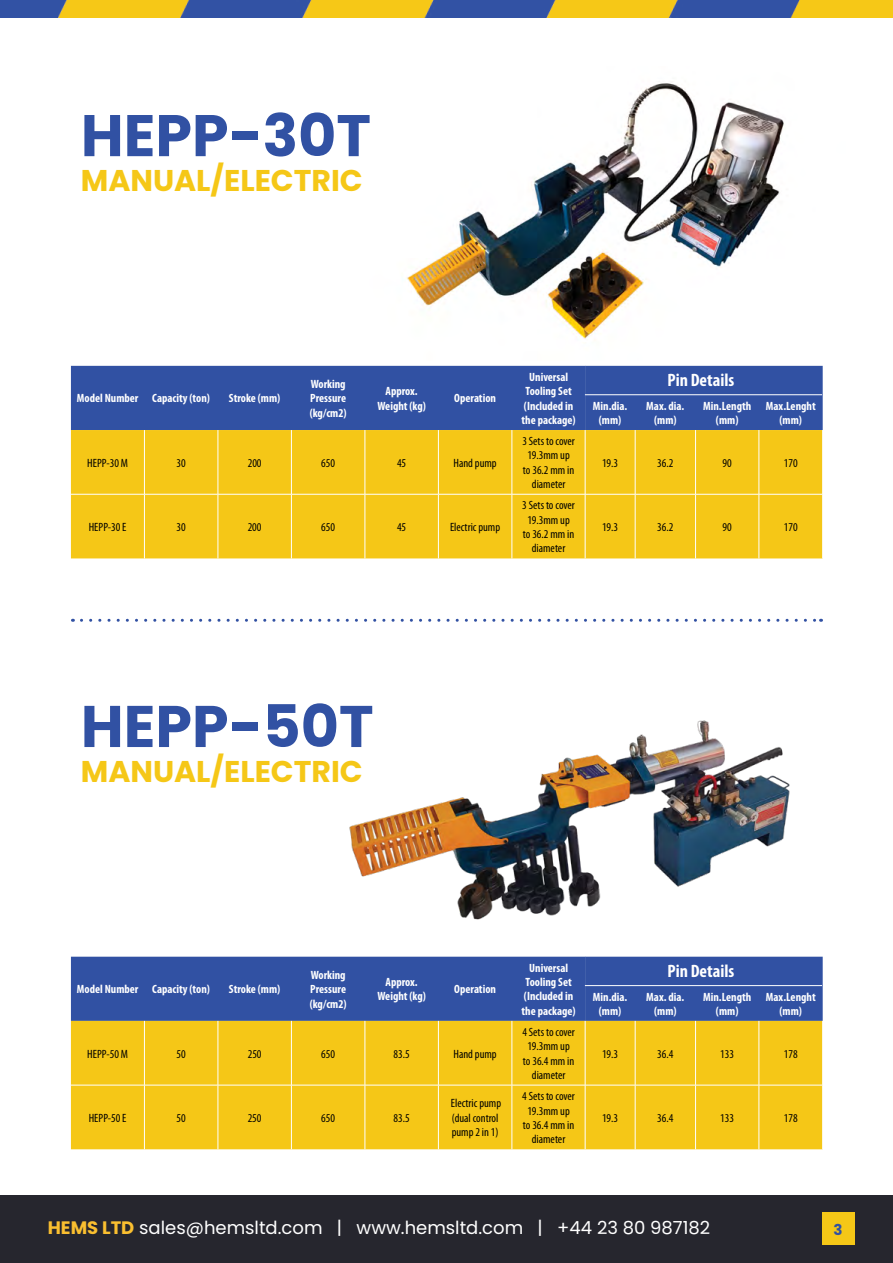
<style>
.page{position:relative;width:893px;height:1263px;background:#fff}
.page>*{position:absolute;margin:0;border:0;box-sizing:border-box;transform-origin:0 0}
.t1{font:700 58.65px "Poppins";color:#3151a3}
.t2{font:700 30px "Poppins";color:#f5c717}
.t3{font:18px "Poppins";color:#fff}
.t4{font:700 condensed 18px "Myriad Pro";color:#fff}
.t5{font:700 15px "Poppins";color:#3151a3}
.t6{font:700 condensed 12px/14.4px "Myriad Pro";color:#fff;text-align:center}
.t7{font:condensed 12px/14.4px "Myriad Pro";color:#000;text-align:center}
.s1{font-weight:700;color:#fabf30}
</style>
<div class="page">
<div style="left:0;top:1195px;width:893px;height:68px;background:#26262e"></div>
<div style="left:822px;top:1212px;width:32px;height:32px;background:#f5c717"></div>
<img style="left:0;top:0;width:893px;height:17px">
<svg style="left:71px;top:366px;width:752px;height:192px;background:#b3a048"></svg>
<hr style="left:585px;top:430px;width:1px;height:64px;background:#fff">
<hr style="left:635px;top:430px;width:1px;height:64px;background:#fff">
<hr style="left:695px;top:430px;width:1px;height:64px;background:#fff">
<hr style="left:759px;top:430px;width:1px;height:64px;background:#fff">
<hr style="left:822px;top:430px;width:1px;height:64px;background:#fff">
<hr style="left:585px;top:494px;width:50px;height:1px;background:#fff">
<hr style="left:585px;top:494px;width:1px;height:64px;background:#fff">
<hr style="left:635px;top:494px;width:60px;height:1px;background:#fff">
<hr style="left:635px;top:494px;width:1px;height:64px;background:#fff">
<hr style="left:695px;top:494px;width:64px;height:1px;background:#fff">
<hr style="left:695px;top:494px;width:1px;height:64px;background:#fff">
<hr style="left:759px;top:494px;width:64px;height:1px;background:#fff">
<hr style="left:759px;top:494px;width:1px;height:64px;background:#fff">
<hr style="left:822px;top:494px;width:1px;height:64px;background:#fff">
<svg style="left:71px;top:957px;width:752px;height:192px;background:#b3a048"></svg>
<hr style="left:585px;top:1021px;width:1px;height:64px;background:#fff">
<hr style="left:635px;top:1021px;width:1px;height:64px;background:#fff">
<hr style="left:695px;top:1021px;width:1px;height:64px;background:#fff">
<hr style="left:759px;top:1021px;width:1px;height:64px;background:#fff">
<hr style="left:822px;top:1021px;width:1px;height:64px;background:#fff">
<hr style="left:585px;top:1085px;width:50px;height:1px;background:#fff">
<hr style="left:585px;top:1085px;width:1px;height:64px;background:#fff">
<hr style="left:635px;top:1085px;width:60px;height:1px;background:#fff">
<hr style="left:635px;top:1085px;width:1px;height:64px;background:#fff">
<hr style="left:695px;top:1085px;width:64px;height:1px;background:#fff">
<hr style="left:695px;top:1085px;width:1px;height:64px;background:#fff">
<hr style="left:759px;top:1085px;width:64px;height:1px;background:#fff">
<hr style="left:759px;top:1085px;width:1px;height:64px;background:#fff">
<hr style="left:822px;top:1085px;width:1px;height:64px;background:#fff">
<hr style="left:585px;top:394px;width:237px;height:1px;background:#fff">
<hr style="left:585px;top:985px;width:237px;height:1px;background:#fff">
<img style="left:406px;top:83px;width:378px;height:257px">
<svg style="left:81px;top:619px;width:740px;height:3px"></svg>
<img style="left:349px;top:720px;width:441px;height:200px">
<h1 class="t1" style="left:81px;top:102px;width:292px">HEPP-30T</h1>
<h2 class="t2" style="left:81px;top:163px;width:284px">MANUAL/ELECTRIC</h2>
<p class="t6" style="left:77px;top:391px;width:135px">Model Number Capacity (ton)</p>
<p class="t6" style="left:229px;top:391px;width:53px">Stroke (mm)</p>
<p class="t6" style="left:310px;top:377px;width:38px;text-align:justify">Working Pressure (kg/cm2)</p>
<p class="t6" style="left:377px;top:384px;width:50px">Approx.<br>Weight (kg)</p>
<p class="t6" style="left:454px;top:391px;width:43px">Operation</p>
<p class="t7" style="left:87px;top:455px;width:42px">HEPP-30 M</p>
<p class="t7" style="left:177px;top:455px;width:11px">30</p>
<p class="t7" style="left:248px;top:455px;width:15px">200</p>
<p class="t7" style="left:321px;top:455px;width:15px">650</p>
<p class="t7" style="left:397px;top:455px;width:11px">45</p>
<p class="t7" style="left:453px;top:455px;width:45px">Hand pump</p>
<p class="t7" style="left:89px;top:519px;width:39px">HEPP-30 E</p>
<p class="t7" style="left:177px;top:519px;width:11px">30</p>
<p class="t7" style="left:248px;top:519px;width:15px">200</p>
<p class="t7" style="left:321px;top:519px;width:15px">650</p>
<p class="t7" style="left:397px;top:519px;width:11px">45</p>
<p class="t7" style="left:450px;top:519px;width:52px">Electric pump</p>
<p class="t6" style="left:522px;top:369px;width:56px">Universal<br>Tooling Set (Included in the package)</p>
<p class="t7" style="left:522px;top:434px;width:54px">3 Sets to cover<br>19.3mm up to 36.2 mm in diameter</p>
<p class="t7" style="left:522px;top:498px;width:54px">3 Sets to cover<br>19.3mm up to 36.2 mm in diameter</p>
<h3 class="t4" style="left:667px;top:369px;width:68px">Pin Details</h3>
<p class="t6" style="left:593px;top:398px;width:36px">Min.dia. (mm)</p>
<p class="t6" style="left:646px;top:398px;width:40px">Max. dia. (mm)</p>
<p class="t6" style="left:703px;top:398px;width:50px">Min.Length (mm)</p>
<p class="t6" style="left:766px;top:398px;width:51px">Max.Lenght (mm)</p>
<p class="t7" style="left:602px;top:455px;width:18px">19.3</p>
<p class="t7" style="left:657px;top:455px;width:18px">36.2</p>
<p class="t7" style="left:723px;top:455px;width:11px">90</p>
<p class="t7" style="left:784px;top:455px;width:15px">170</p>
<p class="t7" style="left:602px;top:519px;width:18px">19.3</p>
<p class="t7" style="left:657px;top:519px;width:18px">36.2</p>
<p class="t7" style="left:723px;top:519px;width:11px">90</p>
<p class="t7" style="left:784px;top:519px;width:15px">170</p>
<h1 class="t1" style="left:81px;top:692px;width:294px">HEPP-50T</h1>
<h2 class="t2" style="left:81px;top:754px;width:284px">MANUAL/ELECTRIC</h2>
<p class="t6" style="left:77px;top:982px;width:135px">Model Number Capacity (ton)</p>
<p class="t6" style="left:229px;top:982px;width:53px">Stroke (mm)</p>
<p class="t6" style="left:310px;top:967px;width:38px;text-align:justify">Working Pressure (kg/cm2)</p>
<p class="t6" style="left:377px;top:975px;width:50px">Approx.<br>Weight (kg)</p>
<p class="t6" style="left:454px;top:982px;width:43px">Operation</p>
<p class="t7" style="left:87px;top:1046px;width:42px">HEPP-50 M</p>
<p class="t7" style="left:177px;top:1046px;width:11px">50</p>
<p class="t7" style="left:248px;top:1046px;width:15px">250</p>
<p class="t7" style="left:321px;top:1046px;width:15px">650</p>
<p class="t7" style="left:394px;top:1046px;width:18px">83.5</p>
<p class="t7" style="left:453px;top:1046px;width:45px">Hand pump</p>
<p class="t6" style="left:522px;top:960px;width:56px">Universal<br>Tooling Set (Included in the package)</p>
<p class="t7" style="left:522px;top:1024px;width:54px">4 Sets to cover<br>19.3mm up to 36.4 mm in diameter</p>
<p class="t7" style="left:89px;top:1110px;width:39px">HEPP-50 E</p>
<p class="t7" style="left:177px;top:1110px;width:11px">50</p>
<p class="t7" style="left:248px;top:1110px;width:15px">250</p>
<p class="t7" style="left:321px;top:1110px;width:15px">650</p>
<p class="t7" style="left:393px;top:1110px;width:18px">83.5</p>
<p class="t7" style="left:451px;top:1096px;width:52px;text-align:left">Electric pump (dual control pump 2 in 1)</p>
<p class="t7" style="left:522px;top:1089px;width:54px">4 Sets to cover<br>19.3mm up to 36.4 mm in diameter</p>
<h3 class="t4" style="left:667px;top:960px;width:68px">Pin Details</h3>
<p class="t6" style="left:593px;top:989px;width:36px">Min.dia. (mm)</p>
<p class="t6" style="left:646px;top:989px;width:40px">Max. dia. (mm)</p>
<p class="t6" style="left:703px;top:989px;width:50px">Min.Length (mm)</p>
<p class="t6" style="left:766px;top:989px;width:51px">Max.Lenght (mm)</p>
<p class="t7" style="left:602px;top:1046px;width:18px">19.3</p>
<p class="t7" style="left:657px;top:1046px;width:18px">36.4</p>
<p class="t7" style="left:720px;top:1046px;width:15px">133</p>
<p class="t7" style="left:784px;top:1046px;width:15px">178</p>
<p class="t7" style="left:602px;top:1110px;width:18px">19.3</p>
<p class="t7" style="left:657px;top:1110px;width:18px">36.4</p>
<p class="t7" style="left:720px;top:1110px;width:15px">133</p>
<p class="t7" style="left:784px;top:1110px;width:15px">178</p>
<h3 class="t3" style="left:48px;top:1217px;width:664px"><span class="s1">HEMS LTD</span> sales@hemsltd.com | www.hemsltd.com | +44 23 80 987182</h3>
<p class="t5" style="left:833px;top:1221px;width:11px">3</p>
</div>
